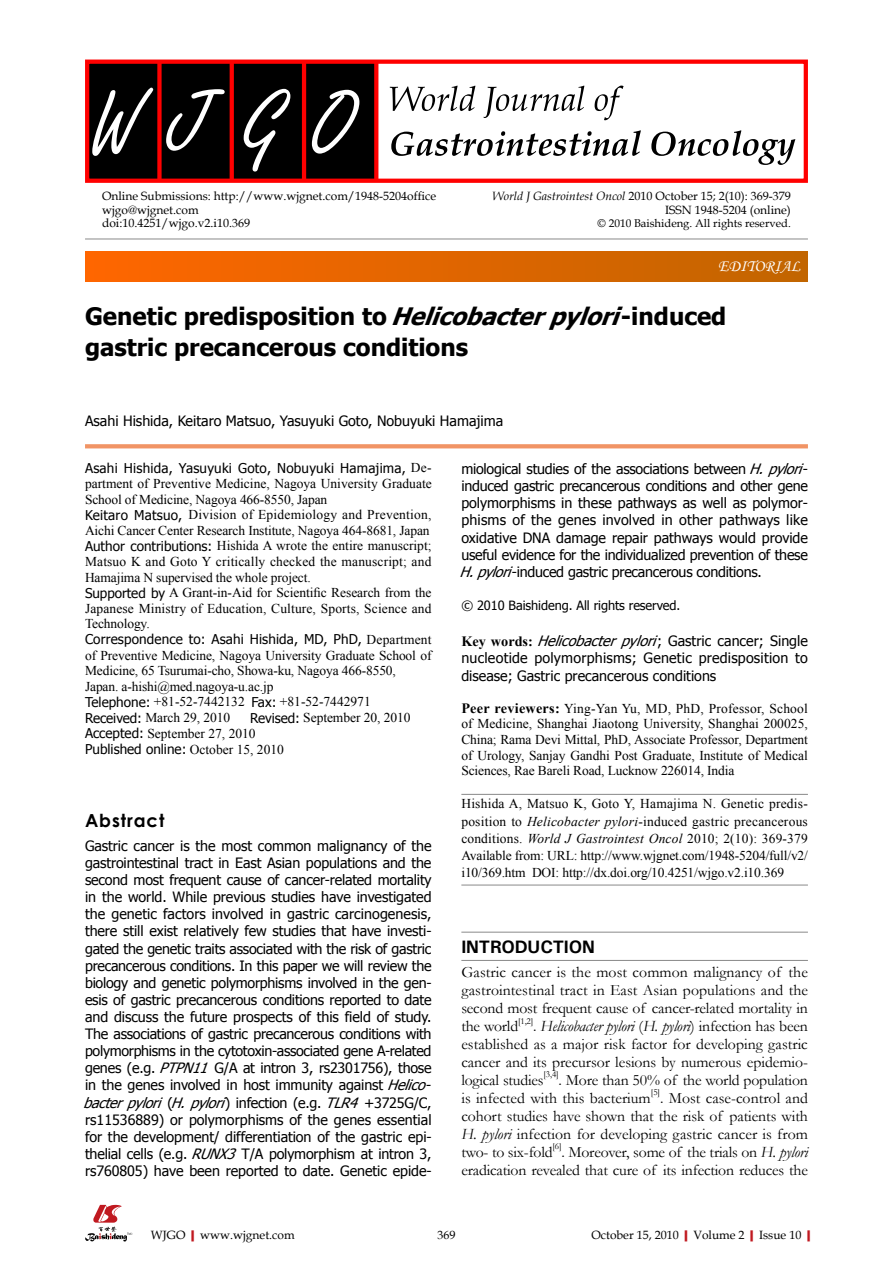
<style>
.page{position:relative;width:893px;height:1263px;background:#fff}
.page>*{position:absolute;margin:0;border:0;box-sizing:border-box;transform-origin:0 0}
.t1{font:700 24px/31.5px "Tahoma";color:#000}
.t2{font:700 18px "Univers";letter-spacing:-.01em;color:#000}
.t3{font:700 18px "Century Gothic";letter-spacing:.05em;color:#000}
.t4{font:16.5px "Monotype Corsiva";color:#fff}
.t5{font:15.75px/17.9px "Garamond";letter-spacing:-.01em;color:#000;text-align:justify}
.t6{font:14.25px/17.1px "Tahoma";letter-spacing:-.01em;color:#000;text-align:justify}
.t7{font:13.5px/15.6px "Times New Roman";letter-spacing:-.005em;color:#000}
.t8{font:13.5px "Tahoma";letter-spacing:.01em;color:#000}
.t9{font:12.75px "Tahoma";letter-spacing:-.005em;color:#000}
.t10{font:12px/13.5px "Book Antiqua";color:#000}
.t11{font:11.25px "Book Antiqua";color:#000}
.t12{font:9.15px "Garamond";color:#000}
.s1{font-style:italic}
.s2{font-family:"Times New Roman"}
.s3{font-family:"Tahoma"}
.s4{font-family:"Times New Roman";font-weight:700}
.s5{font-weight:700;font-size:14.25px}
.s6{font-weight:700;color:#c01920}
</style>
<div class="page">
<div style="left:85px;top:252px;width:723px;height:29px;background:linear-gradient(to right,#f60,#c16500)"></div>
<hr style="left:85px;top:239px;width:723px;height:1px;background:#898989">
<svg style="left:85px;top:444px;width:723px;height:4px;background:#f1996c"></svg>
<div style="left:87px;top:61px;width:289px;height:121px;background:#000"></div>
<div style="left:157px;top:61px;width:5px;height:121px;background:#f00"></div>
<svg style="left:230px;top:65px;width:4px;height:113px"></svg>
<hr style="left:302px;top:61px;width:4px;height:121px;background:#f00">
<svg style="left:374px;top:65px;width:4px;height:113px"></svg>
<div style="left:85px;top:60px;width:723px;height:123px;border:4px solid #f00"></div>
<svg style="left:312px;top:90px;width:47px;height:64px"></svg>
<svg style="left:244px;top:89px;width:46px;height:83px"></svg>
<svg style="left:166px;top:89px;width:59px;height:62px"></svg>
<svg style="left:92px;top:88px;width:61px;height:68px"></svg>
<svg style="left:390px;top:86px;width:234px;height:34px"></svg>
<svg style="left:391px;top:130px;width:404px;height:35px"></svg>
<svg style="left:85px;top:1205px;width:48px;height:36px"></svg>
<hr style="left:461px;top:794px;width:347px;height:1px;background:#898989">
<hr style="left:461px;top:885px;width:347px;height:1px;background:#898989">
<hr style="left:461px;top:932px;width:347px;height:1px;background:#898989">
<hr style="left:461px;top:960px;width:347px;height:1px;background:#898989">
<p class="t10" style="left:102px;top:189px;width:336px">Online Submissions: http://www.wjgnet.com/1948-5204office wjgo@wjgnet.com<br>doi:10.4251/wjgo.v2.i10.369</p>
<p class="t10" style="left:492px;top:189px;width:300px;text-align:right"><span class="s1">World J Gastrointest Oncol</span> 2010 October 15; 2(10): 369-379<br>ISSN 1948-5204 (online)</p>
<p class="t11" style="left:598px;top:215px;width:195px">© 2010 Baishideng. All rights reserved.</p>
<p class="t4" style="left:718px;top:256px;width:84px">EDITORIAL</p>
<h1 class="t1" style="left:85px;top:298px;width:643px">Genetic predisposition to <span class="s1">Helicobacterpylori</span>-induced gastric precancerous conditions</h1>
<p class="t6" style="left:85px;top:412px;width:420px">Asahi Hishida, Keitaro Matsuo, Yasuyuki Goto, Nobuyuki Hamajima</p>
<p class="t8" style="left:85px;top:459px;width:348px">Asahi Hishida, Yasuyuki Goto, Nobuyuki Hamajima, <span class="s2">De-</span></p>
<p class="t7" style="left:85px;top:475px;width:348px">partment of Preventive Medicine, Nagoya University Graduate School of Medicine, Nagoya 466-8550, Japan<br><span class="s3">Keitaro Matsuo,</span> Division of Epidemiology and Prevention, Aichi Cancer Center Research Institute, Nagoya 464-8681, Japan <span class="s3">Author contributions:</span> Hishida A wrote the entire manuscript; Matsuo K and Goto Y critically checked the manuscript; and Hamajima N supervised the whole project.<br><span class="s3">Supported by</span> A Grant-in-Aid for Scientific Research from the Japanese Ministry of Education, Culture, Sports, Science and Technology.</p>
<p class="t8" style="left:85px;top:630px;width:348px">Correspondence to: Asahi Hishida, MD, PhD, <span class="s2">Department</span></p>
<p class="t7" style="left:85px;top:647px;width:348px">of Preventive Medicine, Nagoya University Graduate School of Medicine, 65 Tsurumai-cho, Showa-ku, Nagoya 466-8550, Japan. a-hishi@med.nagoya-u.ac.jp<br><span class="s3">Telephone:</span> +81-52-7442132 <span class="s3">Fax:</span> +81-52-7442971<br><span class="s3">Received:</span> March 29, 2010</p>
<p class="t6" style="left:459px;top:459px;width:350px">miological studies of the associations between <span class="s1">H.pylori&shy;</span>induced gastric precancerous conditions and other gene polymorphisms in these pathways as well as polymor&shy;phisms of the genes involved in other pathways like oxidative DNA damage repair pathways would provide useful evidence for the individualized prevention of these <span class="s1">H.pylori</span>-induced gastric precancerous conditions.</p>
<p class="t9" style="left:461px;top:597px;width:221px">© 2010 Baishideng. All rights reserved.</p>
<p class="t6" style="left:461px;top:631px;width:348px"><span class="s4">Key words:</span> <span class="s1">Helicobacterpylori</span>; Gastric cancer; Single nucleotide polymorphisms; Genetic predisposition to disease; Gastric precancerous conditions</p>
<p class="t7" style="left:461px;top:700px;width:348px;text-align:justify"><span class="s5">Peer reviewers:</span> Ying-Yan Yu, MD, PhD, Professor, School of Medicine, Shanghai Jiaotong University, Shanghai 200025, China; Rama Devi Mittal, PhD, Associate Professor, Department of Urology, Sanjay Gandhi Post Graduate, Institute of Medical Sciences, Rae Bareli Road, Lucknow 226014, India</p>
<p class="t7" style="left:461px;top:795px;width:348px;line-height:17.2px;text-align:justify">Hishida A, Matsuo K, Goto Y, Hamajima N. Genetic predis&shy;position to <span class="s1">Helicobacter pylori</span>-induced gastric precancerous conditions. <span class="s1">World J Gastrointest Oncol</span> 2010; 2(10): 369-379<br>Available from: URL: http://www.wjgnet.com/1948-5204/full/v2/ i10/369.htm DOI: http://dx.doi.org/10.4251/wjgo.v2.i10.369</p>
<p class="t7" style="left:85px;top:709px;width:327px;text-indent:165px"><span class="s3">Revised:</span> September 20, 2010<br><span class="s3">Accepted:</span> September 27, 2010</p>
<p class="t8" style="left:85px;top:740px;width:200px">Published online: <span class="s2">October 15, 2010</span></p>
<p class="t3" style="left:85px;top:807px;width:81px">Abstract</p>
<p class="t6" style="left:83px;top:836px;width:354px;text-align:left">Gastric cancer is the most common malignancy of the gastrointestinal tract in East Asian populations and the second most frequent cause of cancer-related mortality in the world. While previous studies have investigated the genetic factors involved in gastric carcinogenesis, there still exist relatively few studies that have investi&shy;gated the genetic traits associated with the risk of gastric precancerous conditions. In this paper we will review the biology and genetic polymorphisms involved in the gen&shy;esis of gastric precancerous conditions reported to date and discuss the future prospects of this field of study.<br>The associations of gastric precancerous conditions with polymorphisms in the cytotoxin-associated gene A-related genes (e.g. <span class="s1">PTPN11</span> G/A at intron 3, rs2301756), those in the genes involved in host immunity against <span class="s1">Helico&shy;bacterpylori</span> (<span class="s1">H.pylori</span>) infection (e.g. <span class="s1">TLR4</span> +3725G/C, rs11536889) or polymorphisms of the genes essential for the development/ differentiation of the gastric epi&shy;thelial cells (e.g. <span class="s1">RUNX3</span> T/A polymorphism at intron 3, rs760805) have been reported to date. Genetic epide-</p>
<p class="t2" style="left:461px;top:935px;width:135px">INTRODUCTION</p>
<p class="t5" style="left:461px;top:963px;width:348px">Gastric cancer is the most common malignancy of the gastrointestinal tract in East Asian populations and the second most frequent cause of cancer-related mortality in the world</p>
<p class="t12" style="left:518px;top:1014px;width:17px">[1,2]</p>
<p class="t5" style="left:461px;top:1017px;width:348px;text-indent:72px">. <span class="s1">Helicobacter pylori</span> (<span class="s1">H. pylori</span>) infection has been established as a major risk factor for developing gastric cancer and its precursor lesions by numerous epidemio&shy;logical studies</p>
<p class="t12" style="left:543px;top:1068px;width:17px">[3,4]</p>
<p class="t5" style="left:461px;top:1071px;width:348px;text-indent:97px">. More than 50% of the world population is infected with this bacterium</p>
<p class="t12" style="left:651px;top:1086px;width:11px">[5]</p>
<p class="t5" style="left:461px;top:1088px;width:348px;text-indent:199px">. Most case-control and cohort studies have shown that the risk of patients with <span class="s1">H. pylori</span> infection for developing gastric cancer is from two- to six-fold</p>
<p class="t12" style="left:553px;top:1140px;width:11px">[6]</p>
<p class="t5" style="left:461px;top:1142px;width:348px;text-align:right">. Moreover, some of the trials on <span class="s1">H. pylori<br></span>eradication revealed that cure of its infection reduces the</p>
<p class="t10" style="left:151px;top:1227px;width:145px">WJGO<span class="s6">|</span>www.wjgnet.com</p>
<p class="t10" style="left:437px;top:1227px;width:19px">369</p>
<p class="t10" style="left:591px;top:1227px;width:226px">October 15, 2010<span class="s6">|</span>Volume 2<span class="s6">|</span>Issue 10<span class="s6">|</span></p>
</div>
